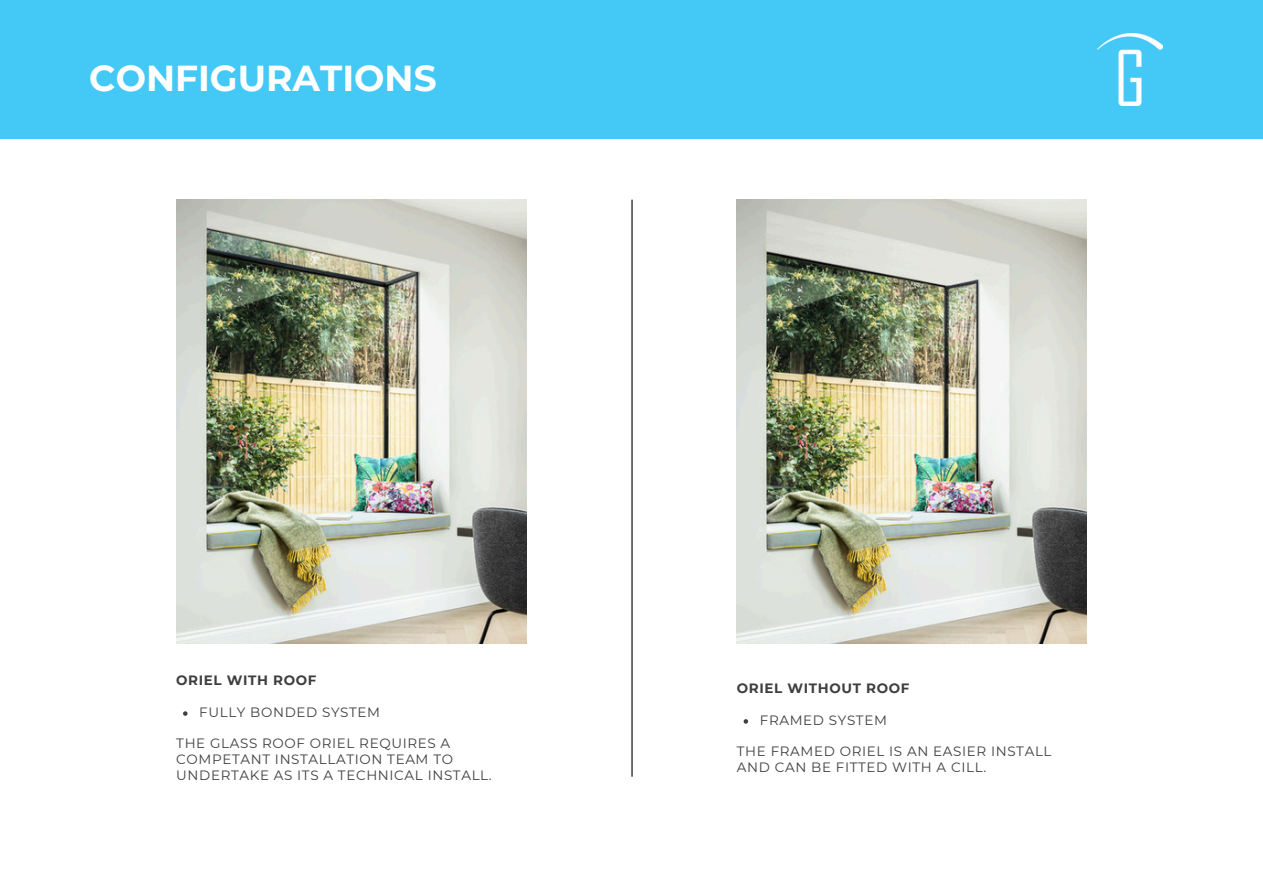
<style>
.page{position:relative;width:1263px;height:894px;background:#fff}
.page>*{position:absolute;margin:0;border:0;box-sizing:border-box;transform-origin:0 0}
.t1{font:700 36px "Montserrat";color:#fff}
.t2{font:13.5px/15.8px "Montserrat";letter-spacing:.045em;color:#3f3e3f}
.t3{font:700 13.5px "Montserrat";letter-spacing:.045em;color:#3f3e3f}
</style>
<div class="page">
<div style="left:0;top:0;width:1263px;height:138px;background:#44c8f5"></div>
<img style="left:176px;top:199px;width:350px;height:444px">
<img style="left:737px;top:199px;width:350px;height:444px">
<svg style="left:183px;top:711px;width:5px;height:4px"></svg>
<svg style="left:744px;top:719px;width:4px;height:4px"></svg>
<hr style="left:631px;top:199px;width:2px;height:577px;background:#000">
<img style="left:1097px;top:33px;width:66px;height:72px">
<h1 class="t1" style="left:89px;top:56px;width:349px">CONFIGURATIONS</h1>
<p class="t3" style="left:176px;top:672px;width:142px">ORIEL WITH ROOF</p>
<p class="t2" style="left:199px;top:704px;width:182px">FULLY BONDED SYSTEM</p>
<h2 class="t2" style="left:176px;top:735px;width:317px">THE GLASS ROOF ORIEL REQUIRES A<br>COMPETANT INSTALLATION TEAM TO<br>UNDERTAKE AS ITS A TECHNICAL INSTALL.</h2>
<p class="t3" style="left:737px;top:680px;width:174px">ORIEL WITHOUT ROOF</p>
<h3 class="t2" style="left:760px;top:711px;width:129px">FRAMED SYSTEM</h3>
<p class="t2" style="left:737px;top:743px;width:316px">THE FRAMED ORIEL IS AN EASIER INSTALL<br>AND CAN BE FITTED WITH A CILL.</p>
</div>
